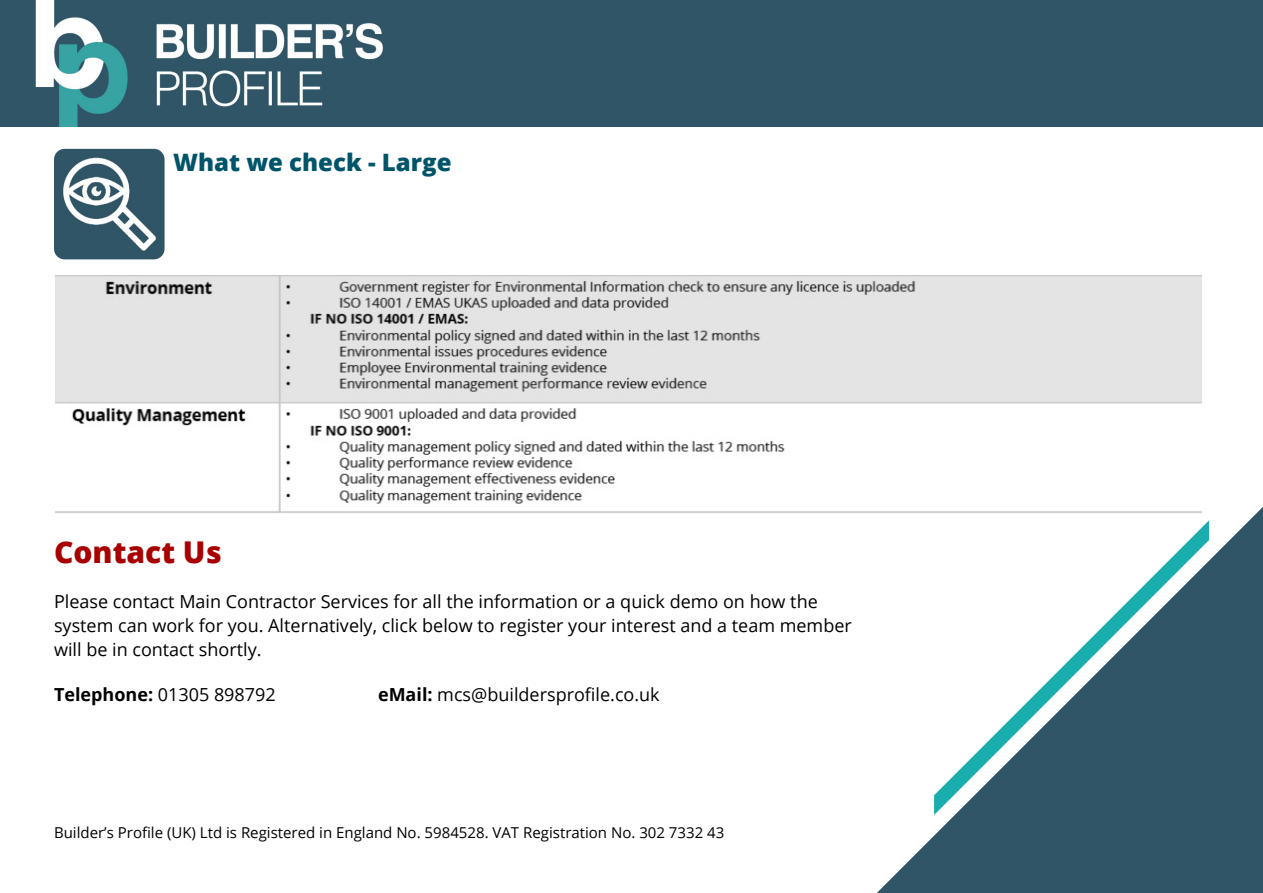
<style>
.page{position:relative;width:1263px;height:893px;background:#fff}
.page>*{position:absolute;margin:0;border:0;box-sizing:border-box;transform-origin:0 0}
.t1{font:800 30px "Open Sans";color:#a80000}
.t2{font:800 24px "Open Sans";color:#005469}
.t3{font:18px/24px "Open Sans";color:#000}
.t4{font:15px "Open Sans";color:#000}
.s1{font-weight:700}
</style>
<div class="page">
<img style="left:0;top:0;width:1263px;height:126px">
<img style="left:55px;top:275px;width:1146px;height:238px">
<img style="left:54px;top:149px;width:111px;height:110px">
<svg style="left:877px;top:507px;width:386px;height:386px"></svg>
<h2 class="t2" style="left:173px;top:144px;width:280px">What we check - Large</h2>
<h1 class="t1" style="left:54px;top:529px;width:169px">Contact Us</h1>
<p class="t3" style="left:54px;top:589px;width:799px">Please contact Main Contractor Services for all the information or a quick demo on how the system can work for you. Alternatively, click below to register your interest and a team member will be in contact shortly.</p>
<p class="t3" style="left:54px;top:682px;width:223px"><span class="s1">Telephone:</span> 01305 898792</p>
<p class="t3" style="left:378px;top:682px;width:283px"><span class="s1">eMail:</span> mcs@buildersprofile.co.uk</p>
<p class="t4" style="left:54px;top:822px;width:672px">Builder’s Profile (UK) Ltd is Registered in England No. 5984528. VAT Registration No. 302 7332 43</p>
</div>
